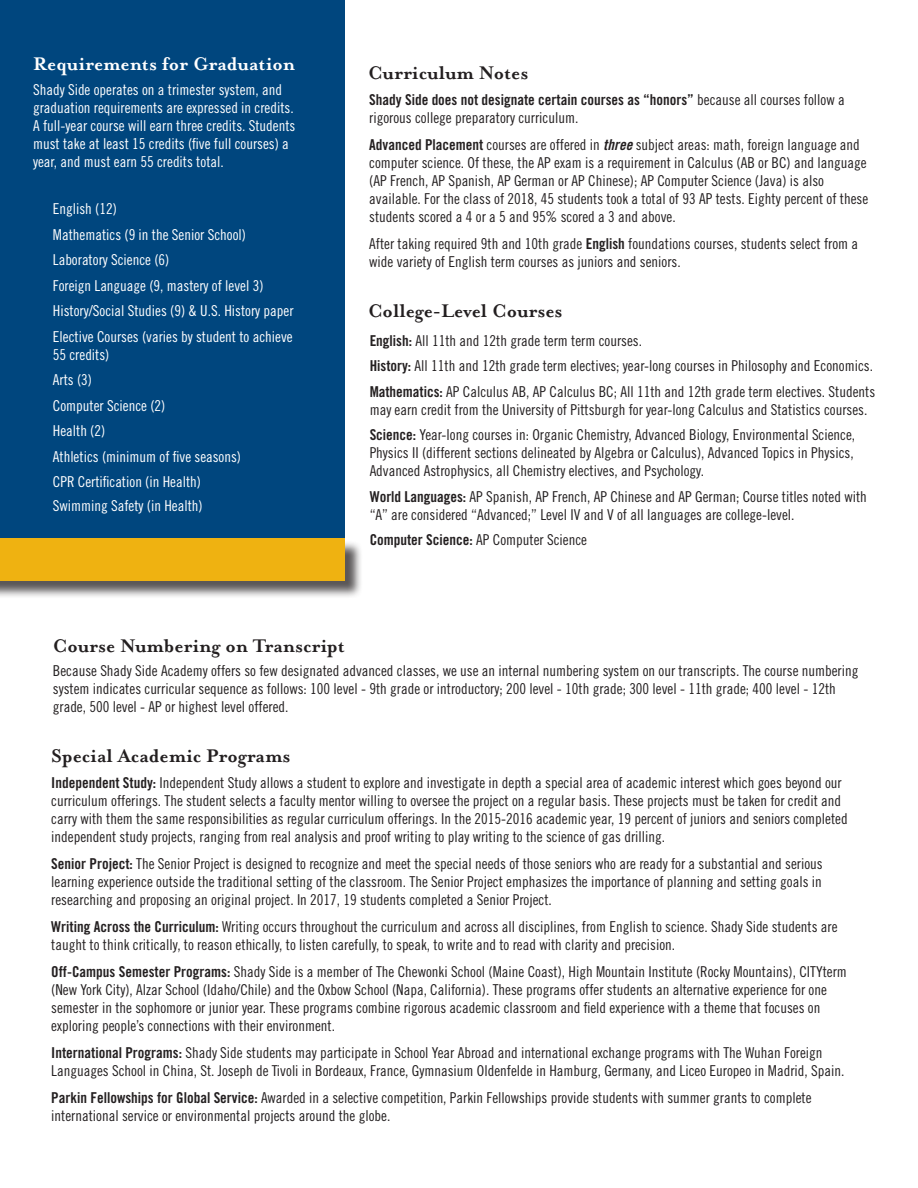
<style>
.page{position:relative;width:918px;height:1188px;background:#fff}
.page>*{position:absolute;margin:0;border:0;box-sizing:border-box;transform-origin:0 0}
.t1{font:700 21px "Mrs Eaves";color:#231f20}
.t2{font:700 21px "Mrs Eaves";color:#fff}
.t3{font:15px/18px "Trade Gothic Cond Eighteen";color:#231f20}
.t4{font:15px/18px "Trade Gothic Cond Eighteen";color:#fff}
.s1{font-family:"Trade Gothic Bold Cond Twenty"}
.s2{font-family:"Trade Gothic Bold Cond Twenty Obl"}
</style>
<div class="page">
<div style="left:0;top:0;width:344px;height:559px;background:#00467e"></div>
<div style="left:0;top:541px;width:363px;height:58px;background:#231f20;opacity:.75"></div>
<div style="left:0;top:538px;width:344px;height:42px;background:#efb211"></div>
<p class="t2" style="left:33px;top:52px;width:264px">Requirements for Graduation</p>
<p class="t4" style="left:33px;top:81px;width:264px">Shady Side operates on a trimester system, and graduation requirements are expressed in credits.<br>A full-year course will earn three credits. Students must take at least 15 credits (five full courses) a year, and must earn 55 credits total.</p>
<p class="t4" style="left:53px;top:200px;width:66px">English (12)</p>
<p class="t4" style="left:53px;top:225px;width:195px">Mathematics (9 in the Senior School)</p>
<p class="t4" style="left:53px;top:251px;width:118px">Laboratory Science (6)</p>
<p class="t4" style="left:53px;top:276px;width:212px">Foreign Language (9, mastery of level 3)</p>
<p class="t4" style="left:53px;top:302px;width:242px">History/Social Studies (9) &amp; U.S. History paper</p>
<p class="t4" style="left:53px;top:327px;width:241px">Elective Courses (varies by student to achieve<br>55 credits)</p>
<p class="t4" style="left:53px;top:371px;width:41px">Arts (3)</p>
<p class="t4" style="left:53px;top:396px;width:114px">Computer Science (2)</p>
<p class="t4" style="left:53px;top:422px;width:54px">Health (2)</p>
<p class="t4" style="left:53px;top:447px;width:190px">Athletics (minimum of five seasons)</p>
<p class="t4" style="left:53px;top:473px;width:150px">CPR Certification (in Health)</p>
<p class="t4" style="left:53px;top:497px;width:151px">Swimming Safety (in Health)</p>
<p class="t1" style="left:368px;top:61px;width:162px">Curriculum Notes</p>
<p class="t3" style="left:369px;top:90px;width:477px"><span class="s1">Shady Side does not designate certain courses as “honors”</span> because all courses follow a rigorous college preparatory curriculum.</p>
<p class="t3" style="left:369px;top:135px;width:500px"><span class="s1">Advanced Placement</span> courses are offered in <span class="s2">three</span> subject areas: math, foreign language and computer science. Of these, the AP exam is a requirement in Calculus (AB or BC) and language (AP French, AP Spanish, AP German or AP Chinese); AP Computer Science (Java) is also available. For the class of 2018, 45 students took a total of 93 AP tests. Eighty percent of these students scored a 4 or a 5 and 95% scored a 3 and above.</p>
<p class="t3" style="left:369px;top:234px;width:490px">After taking required 9th and 10th grade <span class="s1">English</span> foundations courses, students select from a wide variety of English term courses as juniors and seniors.</p>
<p class="t1" style="left:368px;top:299px;width:196px">College-Level Courses</p>
<p class="t3" style="left:370px;top:331px;width:274px"><span class="s1">English:</span> All 11th and 12th grade term term courses.</p>
<p class="t3" style="left:370px;top:357px;width:505px"><span class="s1">History:</span> All 11th and 12th grade term electives; year-long courses in Philosophy and Economics.</p>
<p class="t3" style="left:370px;top:382px;width:507px"><span class="s1">Mathematics:</span> AP Calculus AB, AP Calculus BC; All 11th and 12th grade term electives. Students may earn credit from the University of Pittsburgh for year-long Calculus and Statistics courses.</p>
<p class="t3" style="left:370px;top:426px;width:487px;text-align:justify"><span class="s1">Science:</span> Year-long courses in: Organic Chemistry, Advanced Biology, Environmental Science, Physics II (different sections delineated by Algebra or Calculus), Advanced Topics in Physics, Advanced Astrophysics, all Chemistry electives, and Psychology.</p>
<p class="t3" style="left:370px;top:487px;width:499px"><span class="s1">World Languages:</span> AP Spanish, AP French, AP Chinese and AP German; Course titles noted with “A” are considered “Advanced;” Level IV and V of all languages are college-level.</p>
<p class="t3" style="left:370px;top:531px;width:219px"><span class="s1">Computer Science:</span> AP Computer Science</p>
<p class="t1" style="left:53px;top:633px;width:294px">Course Numbering on Transcript</p>
<p class="t3" style="left:53px;top:661px;width:807px">Because Shady Side Academy offers so few designated advanced classes, we use an internal numbering system on our transcripts. The course numbering system indicates curricular sequence as follows: 100 level - 9th grade or introductory; 200 level - 10th grade; 300 level - 11th grade; 400 level - 12th grade, 500 level - AP or highest level offered.</p>
<p class="t1" style="left:51px;top:744px;width:241px">Special Academic Programs</p>
<p class="t3" style="left:51px;top:773px;width:798px"><span class="s1">Independent Study:</span> Independent Study allows a student to explore and investigate in depth a special area of academic interest which goes beyond our curriculum offerings. The student selects a faculty mentor willing to oversee the project on a regular basis. These projects must be taken for credit and carry with them the same responsibilities as regular curriculum offerings. In the 2015-2016 academic year, 19 percent of juniors and seniors completed independent study projects, ranging from real analysis and proof writing to play writing to the science of gas drilling.</p>
<p class="t3" style="left:51px;top:854px;width:773px;text-align:justify"><span class="s1">Senior Project:</span> The Senior Project is designed to recognize and meet the special needs of those seniors who are ready for a substantial and serious learning experience outside the traditional setting of the classroom. The Senior Project emphasizes the importance of planning and setting goals in researching and proposing an original project. In 2017, 19 students completed a Senior Project.</p>
<p class="t3" style="left:51px;top:917px;width:788px"><span class="s1">Writing Across the Curriculum:</span> Writing occurs throughout the curriculum and across all disciplines, from English to science. Shady Side students are taught to think critically, to reason ethically, to listen carefully, to speak, to write and to read with clarity and precision.</p>
<p class="t3" style="left:51px;top:962px;width:797px"><span class="s1">Off-Campus Semester Programs:</span> Shady Side is a member of The Chewonki School (Maine Coast), High Mountain Institute (Rocky Mountains), CITYterm (New York City), Alzar School (Idaho/Chile) and the Oxbow School (Napa, California). These programs offer students an alternative experience for one semester in the sophomore or junior year. These programs combine rigorous academic classroom and field experience with a theme that focuses on exploring people’s connections with their environment.</p>
<p class="t3" style="left:51px;top:1043px;width:795px"><span class="s1">International Programs:</span> Shady Side students may participate in School Year Abroad and international exchange programs with The Wuhan Foreign<br>Languages School in China, St. Joseph de Tivoli in Bordeaux, France, Gymnasium Oldenfelde in Hamburg, Germany, and Liceo Europeo in Madrid, Spain.</p>
<p class="t3" style="left:51px;top:1088px;width:762px"><span class="s1">Parkin Fellowships for Global Service:</span> Awarded in a selective competition, Parkin Fellowships provide students with summer grants to complete international service or environmental projects around the globe.</p>
</div>
